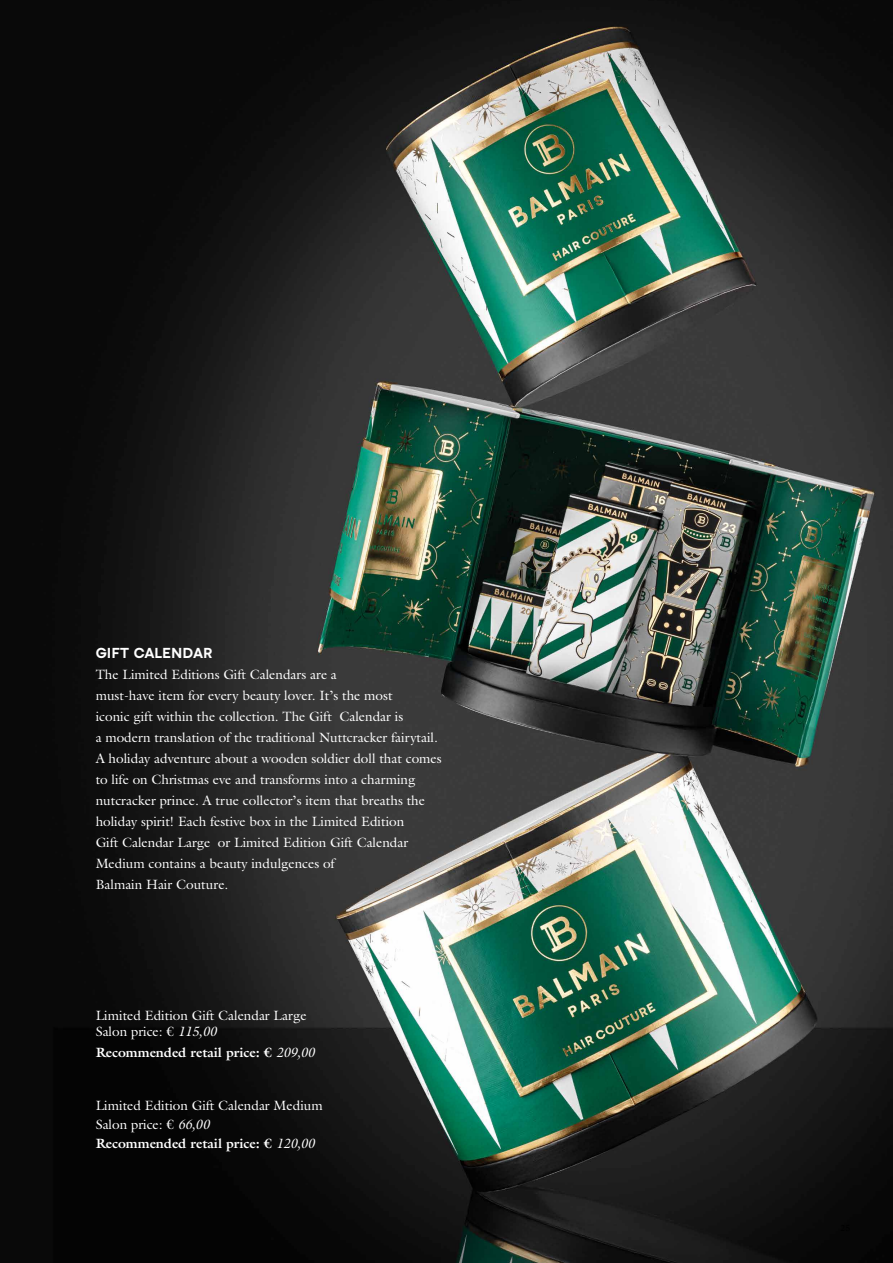
<style>
.page{position:relative;width:893px;height:1263px;background:#fff}
.page>*{position:absolute;margin:0;border:0;box-sizing:border-box;transform-origin:0 0}
.t1{font:13.5px/21px "Galliard Std";color:#fff}
.t2{font:700 13.5px "Galliard Std";color:#fff}
.t3{font:500 13.5px "Balmain Sans";color:#fff}
.s1{font-style:italic}
.s2{font-weight:400;font-style:italic}
.s3{font-weight:700}
</style>
<div class="page">
<img style="left:0;top:0;width:893px;height:1263px">
<p class="t3" style="left:96px;top:645px;width:118px">GIFT CALENDAR</p>
<p class="t1" style="left:96px;top:664px;width:348px">The Limited Editions Gift Calendars are a<br>must-have item for every beauty lover. It’s the most<br>iconic gift within the collection. The Gift Calendar is<br>a modern translation of the traditional Nuttcracker fairytail.<br>A holiday adventure about a wooden soldier doll that comes to life on Christmas eve and transforms into a charming nutcracker prince. A true collector’s item that breaths the holiday spirit! Each festive box in the Limited Edition<br>Gift Calendar Large or Limited Edition Gift Calendar Medium contains a beauty indulgences of<br>Balmain Hair Couture.</p>
<p class="t1" style="left:96px;top:1007px;width:212px;line-height:16.2px">Limited Edition Gift Calendar Large<br>Salon price: € <span class="s1">115,00</span></p>
<p class="t2" style="left:96px;top:1044px;width:220px">Recommended retail price: € <span class="s2">209,00</span></p>
<p class="t1" style="left:96px;top:1096px;width:229px;line-height:19px">Limited Edition Gift Calendar Medium<br>Salon price: € <span class="s1">66,00<br></span><span class="s3">Recommended retail price: €</span> <span class="s1">120,00</span></p>
</div>
